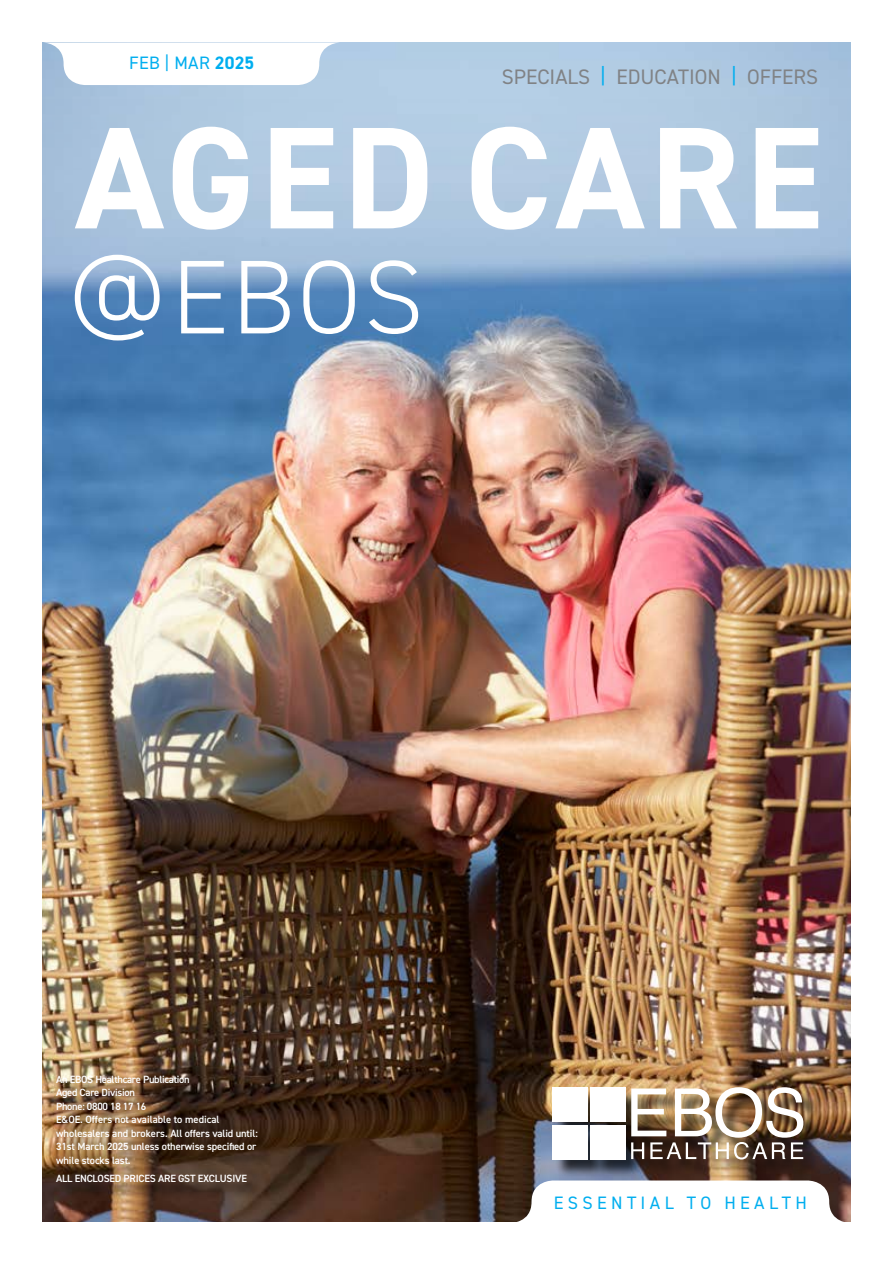
<style>
.page{position:relative;width:893px;height:1263px;background:#fff}
.page>*{position:absolute;margin:0;border:0;box-sizing:border-box;transform-origin:0 0}
.t1{font:21px "DIN2014";color:#808285}
.t2{font:18px "DIN2014";letter-spacing:.24em;color:#00aeef}
.t3{font:600 10.5px/13.5px "DIN2014";letter-spacing:-.01em;color:#fff}
.s1{font-weight:700}
.s2{color:#00aeef}
</style>
<div class="page">
<img style="left:43px;top:169px;width:808px;height:1052px">
<svg style="left:510px;top:1180px;width:340px;height:42px"></svg>
<div style="left:555px;top:1089px;width:267px;height:89px;background:#000;opacity:.75"></div>
<div style="left:553px;top:1087px;width:35px;height:35px;background:#fff"></div>
<div style="left:591px;top:1087px;width:35px;height:35px;background:#fff"></div>
<div style="left:553px;top:1125px;width:35px;height:34px;background:#fff"></div>
<div style="left:591px;top:1125px;width:35px;height:34px;background:#fff"></div>
<img style="left:631px;top:1087px;width:172px;height:72px">
<div style="left:58px;top:1077px;width:217px;height:123px;background:#000;opacity:.75"></div>
<svg style="left:43px;top:43px;width:297px;height:42px"></svg>
<svg style="left:75px;top:255px;width:343px;height:85px"></svg>
<svg style="left:75px;top:127px;width:743px;height:103px"></svg>
<h2 class="t2" style="left:129px;top:52px;width:127px">FEB | MAR <span class="s1">2025</span></h2>
<h1 class="t1" style="left:502px;top:64px;width:318px">SPECIALS <span class="s2">|</span> EDUCATION <span class="s2">|</span> OFFERS</h1>
<p class="t3" style="left:56px;top:1072px;width:203px">An EBOS Healthcare Publication<br>Aged Care Division<br>Phone: 0800 18 17 16<br>E&amp;OE. Offers not available to medical wholesalers and brokers. All offers valid until:<br>31st March 2025 unless otherwise specified or while stocks last.</p>
<p class="t3" style="left:56px;top:1171px;width:192px">ALL ENCLOSED PRICES ARE GST EXCLUSIVE</p>
<h2 class="t2" style="left:554px;top:1191px;width:254px">ESSENTIAL TO HEALTH</h2>
</div>
